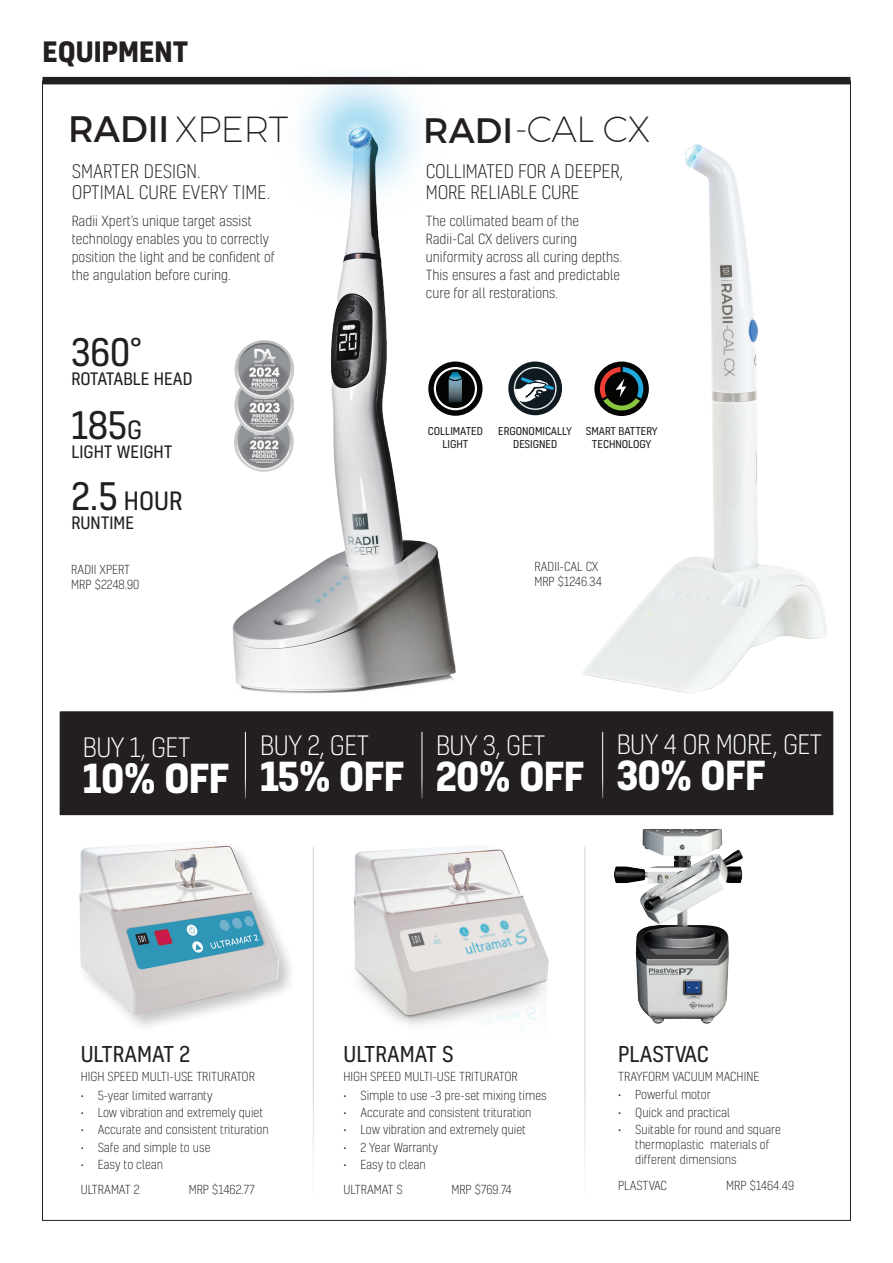
<style>
.page{position:relative;width:893px;height:1263px;background:#fff}
.page>*{position:absolute;margin:0;border:0;box-sizing:border-box;transform-origin:0 0}
.t1{font:700 38.4px "Kelson";letter-spacing:-.02em;color:#fff}
.t2{font:36.9px "Montserrat";color:#231f20}
.t3{font:36.45px "Kelson";color:#231f20}
.t4{font:200 36.3px "Montserrat";color:#231f20}
.t5{font:700 27px "Kelson";color:#231f20}
.t6{font:300 25.65px "Kelson";letter-spacing:-.02em;color:#fff}
.t7{font:24.3px "Kelson";color:#231f20}
.t8{font:21px "Kelson";color:#231f20}
.t9{font:300 18px/21px "Kelson";letter-spacing:-.01em;color:#231f20}
.t10{font:16.5px "Kelson";color:#231f20}
.t11{font:300 13.5px/18px "Kelson";color:#231f20}
.t12{font:300 12px/15px "Kelson";color:#231f20}
.t13{font:10.35px/12.5px "Kelson";color:#231f20;text-align:center}
.s1{font-weight:200;font-size:36.3px}
.s2{font-size:24.3px}
.s3{font-size:36.45px}
.s4{font-weight:400;font-size:35.4px}
.s5{font-weight:400;font-size:34.65px;color:#fff}
</style>
<div class="page">
<img style="left:225px;top:76px;width:255px;height:618px">
<img style="left:614px;top:829px;width:129px;height:195px">
<img style="left:79px;top:845px;width:212px;height:181px">
<img style="left:353px;top:845px;width:196px;height:183px">
<svg style="left:508px;top:361px;width:54px;height:54px"></svg>
<svg style="left:514px;top:377px;width:40px;height:26px"></svg>
<div style="left:514px;top:367px;width:43px;height:43px;border:1px solid #e6eae9;border-radius:50%"></div>
<svg style="left:428px;top:361px;width:55px;height:55px;background:#212221"></svg>
<div style="left:434px;top:367px;width:43px;height:43px;border:2px solid #fff;border-radius:50%"></div>
<svg style="left:449px;top:372px;width:13px;height:7px"></svg>
<img style="left:449px;top:379px;width:13px;height:23px">
<div style="left:59px;top:711px;width:775px;height:105px;background:#231f20"></div>
<hr style="left:245px;top:732px;width:1px;height:66px;background:#fff">
<hr style="left:422px;top:732px;width:1px;height:66px;background:#fff">
<hr style="left:602px;top:732px;width:1px;height:66px;background:#fff">
<img style="left:230px;top:438px;width:67px;height:38px">
<img style="left:230px;top:403px;width:67px;height:35px">
<img style="left:230px;top:336px;width:67px;height:67px">
<img style="left:581px;top:144px;width:246px;height:550px">
<div style="left:42px;top:77px;width:808px;height:7px;background:#231f20"></div>
<hr style="left:313px;top:847px;width:1px;height:355px;background:#d1d2d4">
<hr style="left:585px;top:847px;width:1px;height:355px;background:#d1d2d4">
<h3 class="t5" style="left:43px;top:33px;width:148px">EQUIPMENT</h3>
<h2 class="t2" style="left:68px;top:106px;width:222px">RADII <span class="s1">XPERT</span></h2>
<h3 class="t9" style="left:72px;top:161px;width:200px">SMARTER DESIGN.<br>OPTIMAL CURE EVERY TIME.</h3>
<p class="t11" style="left:72px;top:211px;width:205px">Radii Xpert’s unique target assist technology enables you to correctly position the light and be confident of the angulation before curing.</p>
<h3 class="t3" style="left:71px;top:328px;width:72px">360°</h3>
<h3 class="t10" style="left:71px;top:368px;width:123px">ROTATABLE HEAD</h3>
<h3 class="t3" style="left:71px;top:401px;width:72px">185<span class="s2">G</span></h3>
<h3 class="t10" style="left:71px;top:441px;width:103px">LIGHT WEIGHT</h3>
<h3 class="t7" style="left:71px;top:484px;width:112px"><span class="s3">2.5</span> HOUR</h3>
<h3 class="t10" style="left:71px;top:512px;width:64px">RUNTIME</h3>
<h3 class="t4" style="left:423px;top:107px;width:229px"><span class="s4">RADI</span><span class="s5">I</span>-CAL CX</h3>
<h3 class="t9" style="left:426px;top:161px;width:199px">COLLIMATED FOR A DEEPER,<br>MORE RELIABLE CURE</h3>
<p class="t11" style="left:426px;top:211px;width:198px">The collimated beam of the<br>Radii-Cal CX delivers curing uniformity across all curing depths.<br>This ensures a fast and predictable cure for all restorations.</p>
<p class="t13" style="left:428px;top:425px;width:56px">COLLIMATED<br>LIGHT</p>
<p class="t13" style="left:586px;top:425px;width:74px">SMART BATTERY<br>TECHNOLOGY</p>
<p class="t13" style="left:498px;top:425px;width:75px">ERGONOMICALLY<br>DESIGNED</p>
<p class="t12" style="left:71px;top:562px;width:70px">RADII XPERT<br>MRP $2248.90</p>
<p class="t12" style="left:534px;top:559px;width:69px">RADII-CAL CX<br>MRP $1246.34</p>
<h3 class="t6" style="left:83px;top:731px;width:109px">BUY 1, GET</h3>
<h1 class="t1" style="left:83px;top:751px;width:148px">10% OFF</h1>
<h3 class="t6" style="left:260px;top:729px;width:111px">BUY 2, GET</h3>
<h1 class="t1" style="left:260px;top:749px;width:146px">15% OFF</h1>
<h3 class="t6" style="left:436px;top:729px;width:111px">BUY 3, GET</h3>
<h1 class="t1" style="left:436px;top:749px;width:150px">20% OFF</h1>
<h3 class="t6" style="left:617px;top:728px;width:207px">BUY 4 OR MORE, GET</h3>
<h1 class="t1" style="left:617px;top:748px;width:151px">30% OFF</h1>
<h3 class="t8" style="left:81px;top:1040px;width:111px">ULTRAMAT 2</h3>
<p class="t12" style="left:81px;top:1069px;width:176px">HIGH SPEED MULTI-USE TRITURATOR</p>
<p class="t12" style="left:81px;top:1088px;width:133px">• 5-year limited warranty</p>
<p class="t12" style="left:81px;top:1105px;width:184px">• Low vibration and extremely quiet</p>
<p class="t12" style="left:81px;top:1122px;width:190px">• Accurate and consistent trituration</p>
<p class="t12" style="left:81px;top:1139px;width:131px">• Safe and simple to use</p>
<p class="t12" style="left:81px;top:1151px;width:84px;line-height:25.2px">• Easy to clean<br>ULTRAMAT 2</p>
<p class="t12" style="left:189px;top:1182px;width:68px">MRP $1462.77</p>
<h3 class="t8" style="left:343px;top:1040px;width:112px">ULTRAMAT S</h3>
<p class="t12" style="left:343px;top:1069px;width:176px">HIGH SPEED MULTI-USE TRITURATOR</p>
<p class="t12" style="left:343px;top:1088px;width:205px">• Simple to use –3 pre-set mixing times</p>
<p class="t12" style="left:343px;top:1105px;width:190px">• Accurate and consistent trituration</p>
<p class="t12" style="left:343px;top:1122px;width:184px">• Low vibration and extremely quiet</p>
<p class="t12" style="left:343px;top:1139px;width:96px">• 2 Year Warranty</p>
<p class="t12" style="left:343px;top:1151px;width:84px;line-height:25.2px">• Easy to clean<br>ULTRAMAT S</p>
<p class="t12" style="left:451px;top:1182px;width:62px">MRP $769.74</p>
<h3 class="t8" style="left:618px;top:1040px;width:92px">PLASTVAC</h3>
<p class="t12" style="left:618px;top:1068px;width:143px">TRAYFORM VACUUM MACHINE</p>
<p class="t12" style="left:618px;top:1087px;width:94px">• Powerful motor</p>
<p class="t12" style="left:618px;top:1104px;width:113px">• Quick and practical</p>
<p class="t12" style="left:635px;top:1121px;width:147px;text-indent:-17px">• Suitable for round and square thermoplastic materials of different dimensions</p>
<p class="t12" style="left:618px;top:1178px;width:50px">PLASTVAC</p>
<p class="t12" style="left:726px;top:1178px;width:69px">MRP $1464.49</p>
</div>
